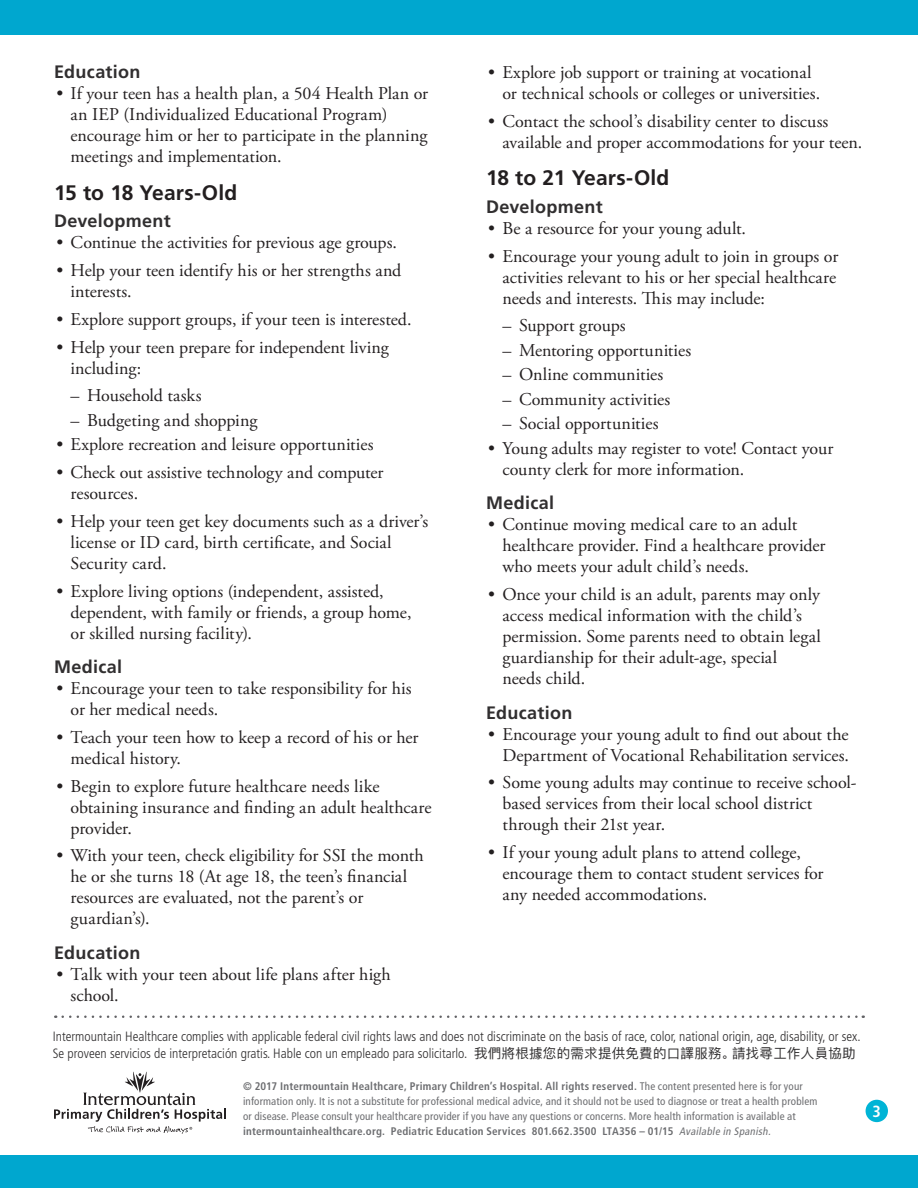
<style>
.page{position:relative;width:918px;height:1188px;background:#fff}
.page>*{position:absolute;margin:0;border:0;box-sizing:border-box;transform-origin:0 0}
.Level_1__h2{font:700 21px "Frutiger LT Std";letter-spacing:.005em;color:#231f20}
.t1{font:18px/21px "Adobe Garamond Pro";color:#231f20}
.Level_2__h3{font:700 18px "Frutiger LT Std";letter-spacing:.02em;color:#312f30}
.t2{font:700 condensed 16.2px "Frutiger LT Std";color:#fff}
.t3{font:300 condensed 13.5px/17.1px "Frutiger LT Std";color:#312f30}
.t4{font:condensed 10.95px/15px "Frutiger LT Std";letter-spacing:.015em;color:#6c6d70}
.s1{font-family:"Ping Fang HK";font-weight:400;font-stretch:normal}
.s2{font-weight:700}
.s3{font-style:italic;font-size:10.8px}
</style>
<div class="page">
<div style="left:0;top:0;width:918px;height:35px;background:#00a7cf"></div>
<div style="left:866px;top:1100px;width:22px;height:22px;background:#00b4d6;border-radius:50%"></div>
<div style="left:0;top:1156px;width:918px;height:32px;background:#00a7cf"></div>
<svg style="left:54px;top:1072px;width:172px;height:62px"></svg>
<svg style="left:63px;top:1015px;width:801px;height:3px"></svg>
<p class="Level_2__h3" style="left:54px;top:61px;width:88px">Education</p>
<p class="t1" style="left:71px;top:83px;width:359px;text-indent:-14px">• If your teen has a health plan, a 504 Health Plan or an IEP (Individualized Educational Program) encourage him or her to participate in the planning meetings and implementation.</p>
<p class="Level_1__h2" style="left:54px;top:180px;width:185px">15 to 18 Years-Old</p>
<p class="Level_2__h3" style="left:54px;top:210px;width:118px">Development</p>
<p class="t1" style="left:56px;top:233px;width:342px">• Continue the activities for previous age groups.</p>
<p class="t1" style="left:71px;top:260px;width:332px;text-indent:-14px">• Help your teen identify his or her strengths and interests.</p>
<p class="t1" style="left:56px;top:309px;width:357px">• Explore support groups, if your teen is interested.</p>
<p class="t1" style="left:71px;top:337px;width:320px;text-indent:-14px">• Help your teen prepare for independent living including:</p>
<p class="t1" style="left:71px;top:386px;width:132px">– Household tasks</p>
<p class="t1" style="left:71px;top:410px;width:188px">– Budgeting and shopping</p>
<p class="t1" style="left:56px;top:435px;width:319px">• Explore recreation and leisure opportunities</p>
<p class="t1" style="left:71px;top:462px;width:315px;text-indent:-14px">• Check out assistive technology and computer resources.</p>
<p class="t1" style="left:71px;top:511px;width:359px;text-indent:-14px">• Help your teen get key documents such as a driver’s license or ID card, birth certificate, and Social<br>Security card.</p>
<p class="t1" style="left:71px;top:581px;width:342px;text-indent:-14px">• Explore living options (independent, assisted, dependent, with family or friends, a group home, or skilled nursing facility).</p>
<p class="Level_2__h3" style="left:54px;top:656px;width:70px">Medical</p>
<p class="t1" style="left:71px;top:678px;width:343px;text-indent:-14px">• Encourage your teen to take responsibility for his or her medical needs.</p>
<p class="t1" style="left:71px;top:727px;width:349px;text-indent:-14px">• Teach your teen how to keep a record of his or her medical history.</p>
<p class="t1" style="left:71px;top:776px;width:362px;text-indent:-14px">• Begin to explore future healthcare needs like obtaining insurance and finding an adult healthcare provider.</p>
<p class="t1" style="left:71px;top:846px;width:355px;text-indent:-14px">• With your teen, check eligibility for SSI the month he or she turns 18 (At age 18, the teen’s financial resources are evaluated, not the parent’s or guardian’s).</p>
<p class="Level_2__h3" style="left:54px;top:942px;width:88px">Education</p>
<p class="t1" style="left:71px;top:964px;width:322px;text-indent:-14px">• Talk with your teen about life plans after high school.</p>
<p class="t1" style="left:502px;top:62px;width:319px;text-indent:-14px">• Explore job support or training at vocational or technical schools or colleges or universities.</p>
<p class="t1" style="left:502px;top:111px;width:361px;text-indent:-14px">• Contact the school’s disability center to discuss available and proper accommodations for your teen.</p>
<p class="Level_1__h2" style="left:486px;top:165px;width:185px">18 to 21 Years-Old</p>
<p class="Level_2__h3" style="left:486px;top:196px;width:118px">Development</p>
<p class="t1" style="left:488px;top:218px;width:259px">• Be a resource for your young adult.</p>
<p class="t1" style="left:502px;top:246px;width:337px;text-align:justify;text-indent:-14px">• Encourage your young adult to join in groups or activities relevant to his or her special healthcare needs and interests. This may include:</p>
<p class="t1" style="left:502px;top:316px;width:125px">– Support groups</p>
<p class="t1" style="left:502px;top:340px;width:190px">– Mentoring opportunities</p>
<p class="t1" style="left:502px;top:365px;width:162px">– Online communities</p>
<p class="t1" style="left:502px;top:389px;width:169px">– Community activities</p>
<p class="t1" style="left:502px;top:414px;width:158px">– Social opportunities</p>
<p class="t1" style="left:502px;top:438px;width:333px;text-indent:-14px">• Young adults may register to vote! Contact your county clerk for more information.</p>
<p class="Level_2__h3" style="left:486px;top:493px;width:70px">Medical</p>
<p class="t1" style="left:502px;top:515px;width:325px;text-indent:-14px">• Continue moving medical care to an adult healthcare provider. Find a healthcare provider who meets your adult child’s needs.</p>
<p class="t1" style="left:502px;top:585px;width:320px;text-indent:-14px">• Once your child is an adult, parents may only access medical information with the child’s permission. Some parents need to obtain legal guardianship for their adult-age, special<br>needs child.</p>
<p class="Level_2__h3" style="left:486px;top:702px;width:88px">Education</p>
<p class="t1" style="left:488px;top:724px;width:362px;text-align:right">• Encourage your young adult to find out about the<br>Department of Vocational Rehabilitation services.</p>
<p class="t1" style="left:502px;top:773px;width:355px;text-indent:-14px">• Some young adults may continue to receive school&shy;based services from their local school district through their 21st year.</p>
<p class="t1" style="left:502px;top:843px;width:323px;text-indent:-14px">• If your young adult plans to attend college, encourage them to contact student services for any needed accommodations.</p>
<p class="t3" style="left:53px;top:1027px;width:809px">Intermountain Healthcare complies with applicable federal civil rights laws and does not discriminate on the basis of race, color, national origin, age, disability, or sex.<br>Se proveen servicios de interpretación gratis. Hable con un empleado para solicitarlo. <span class="s1">我們將根據您的需求提供免費的口譯服務。請找尋工作人員協助</span></p>
<p class="t4" style="left:243px;top:1079px;width:576px"><span class="s2">© 2017 Intermountain Healthcare, Primary Children’s Hospital. All rights reserved.</span> The content presented here is for your information only. It is not a substitute for professional medical advice, and it should not be used to diagnose or treat a health problem or disease. Please consult your healthcare provider if you have any questions or concerns. More health information is available at <span class="s2">intermountainhealthcare.org. Pediatric Education Services 801.662.3500 LTA356 – 01/15</span> <span class="s3">Available in Spanish.</span></p>
<p class="t2" style="left:873px;top:1101px;width:10px">3</p>
</div>
